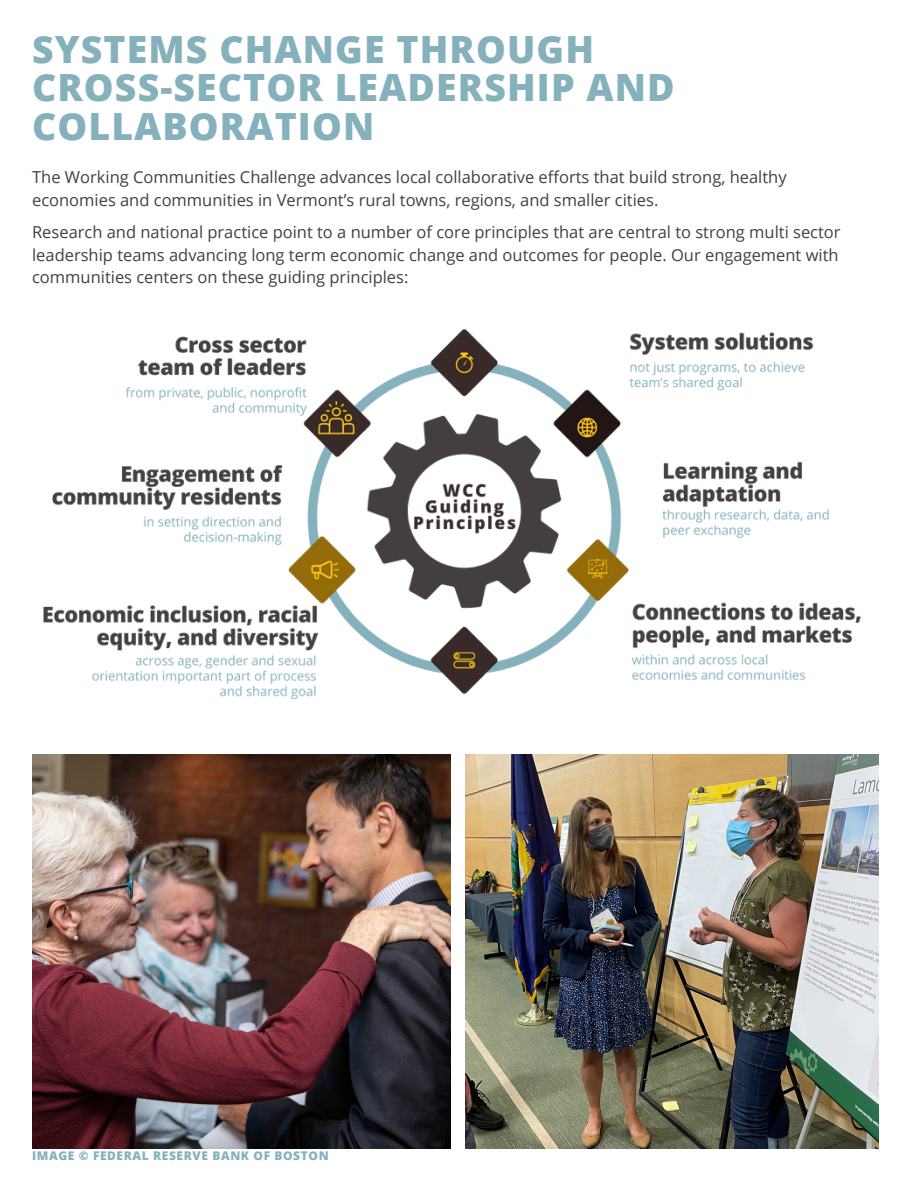
<style>
.page{position:relative;width:918px;height:1188px;background:#fff}
.page>*{position:absolute;margin:0;border:0;box-sizing:border-box;transform-origin:0 0}
.t1{font:800 37.5px/38.2px "Open Sans";letter-spacing:.03em;color:#85b1bd}
.t2{font:16.5px/22.5px "Open Sans";color:#433f3e}
.t3{font:800 12px "Open Sans";letter-spacing:.05em;color:#85b1bd}
</style>
<div class="page">
<img style="left:43px;top:329px;width:818px;height:371px">
<img style="left:32px;top:754px;width:419px;height:395px">
<img style="left:465px;top:754px;width:413px;height:395px">
<h1 class="t1" style="left:32px;top:29px;width:644px">SYSTEMS CHANGE THROUGH<br>CROSS-SECTOR LEADERSHIP AND<br>COLLABORATION</h1>
<p class="t2" style="left:32px;top:166px;width:756px">The Working Communities Challenge advances local collaborative efforts that build strong, healthy economies and communities in Vermont’s rural towns, regions, and smaller cities.</p>
<p class="t2" style="left:32px;top:221px;width:810px;text-align:justify">Research and national practice point to a number of core principles that are central to strong multi sector leadership teams advancing long term economic change and outcomes for people. Our engagement with communities centers on these guiding principles:</p>
<p class="t3" style="left:32px;top:1147px;width:298px">IMAGE © FEDERAL RESERVE BANK OF BOSTON</p>
</div>
